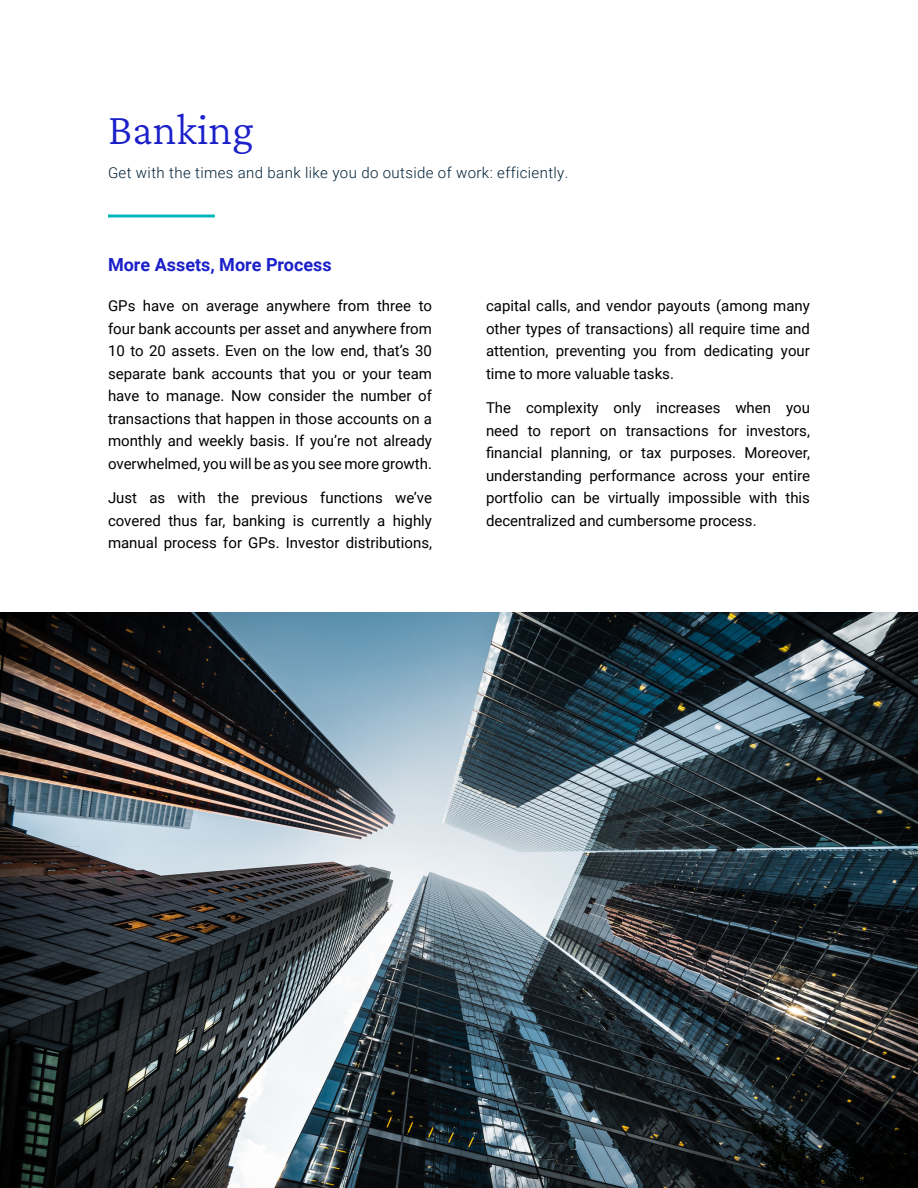
<style>
.page{position:relative;width:918px;height:1188px;background:#fff}
.page>*{position:absolute;margin:0;border:0;box-sizing:border-box;transform-origin:0 0}
.t1{font:45px "Crimson Pro";color:#1b20c9}
.t2{font:700 18px "Roboto";color:#1b20c9}
.t3{font:15px/22.5px "Roboto";color:#000;text-align:justify}
.t4{font:300 15px "Roboto";letter-spacing:.025em;color:#002138}
</style>
<div class="page">
<img style="left:0;top:612px;width:918px;height:576px">
<svg style="left:108px;top:214px;width:107px;height:4px"></svg>
<h1 class="t1" style="left:108px;top:101px;width:147px">Banking</h1>
<p class="t4" style="left:108px;top:162px;width:462px">Get with the times and bank like you do outside of work: efficiently.</p>
<p class="t2" style="left:108px;top:252px;width:225px">More Assets, More Process</p>
<p class="t3" style="left:108px;top:294px;width:326px">GPs have on average anywhere from three to four bank accounts per asset and anywhere from 10 to 20 assets. Even on the low end, that’s 30 separate bank accounts that you or your team have to manage. Now consider the number of transactions that happen in those accounts on a monthly and weekly basis. If you’re not already overwhelmed, you will be as you see more growth.</p>
<p class="t3" style="left:108px;top:486px;width:326px">Just as with the previous functions we’ve covered thus far, banking is currently a highly manual process for GPs. Investor distributions,</p>
<p class="t3" style="left:486px;top:294px;width:326px">capital calls, and vendor payouts (among many other types of transactions) all require time and attention, preventing you from dedicating your time to more valuable tasks.</p>
<p class="t3" style="left:486px;top:396px;width:326px">The complexity only increases when you need to report on transactions for investors, financial planning, or tax purposes. Moreover, understanding performance across your entire portfolio can be virtually impossible with this decentralized and cumbersome process.</p>
</div>
